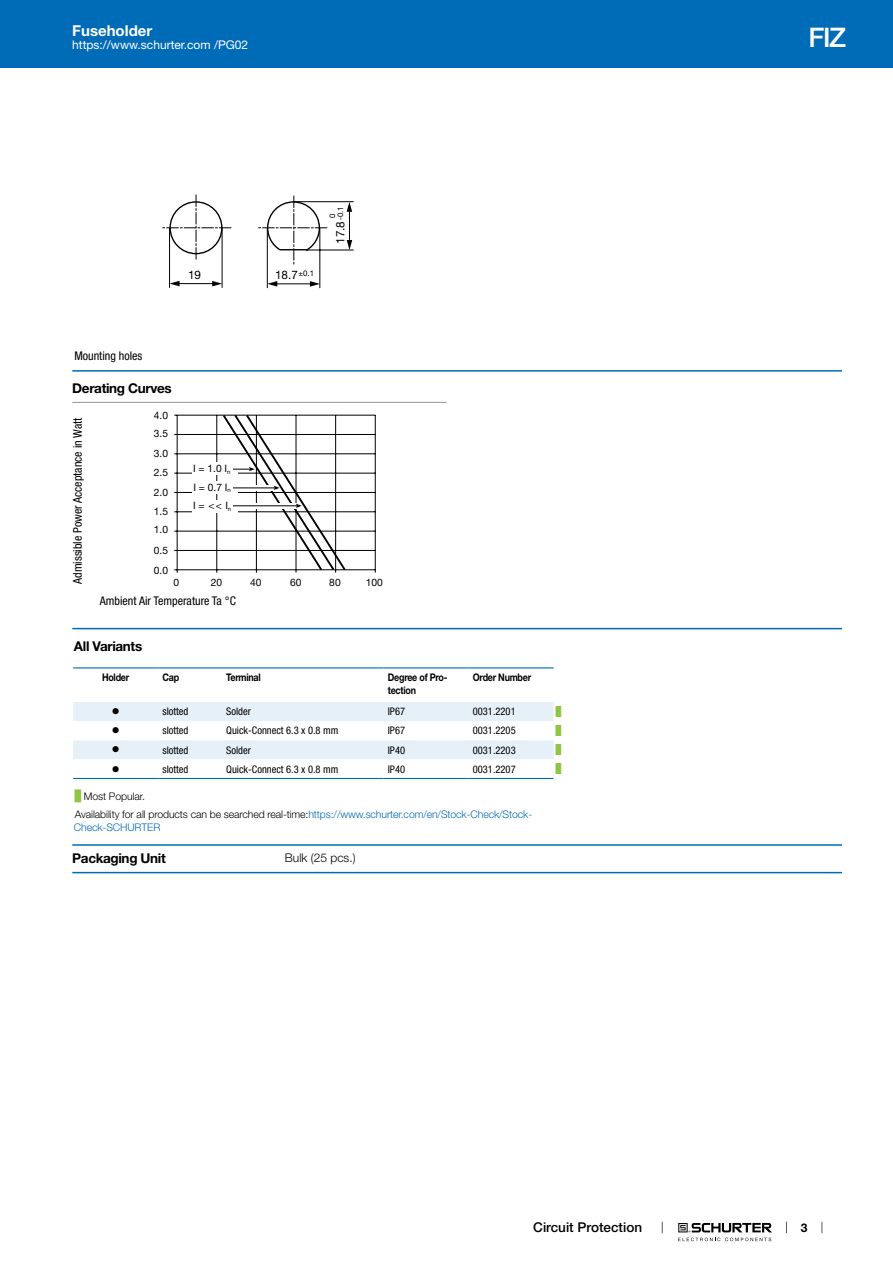
<style>
.page{position:relative;width:893px;height:1263px;background:#fff}
.page>*{position:absolute;margin:0;border:0;box-sizing:border-box;transform-origin:0 0}
.t1{font:500 27px "Helvetica Neue LT";color:#fff}
.t2{font:700 15px "Helvetica Neue LT";color:#fff}
.t3{font:700 13.5px "Helvetica Neue LT";letter-spacing:-.025em;color:#000}
.t4{font:500 13.5px "Helvetica Neue LT";color:#000}
.t5{font:condensed 12px "Helvetica Neue LT";color:#000}
.t6{font:12px "Helvetica Neue LT";color:#fff}
.t7{font:300 12px "Helvetica Neue LT";color:#000}
.t8{font:700 12px "Helvetica Neue LT";color:#000}
.t9{font:11.7px "Helvetica Neue LT";color:#000}
.t10{font:condensed 10.5px "Helvetica Neue LT";color:#000}
.t11{font:300 10.5px/18.5px "Helvetica Neue LT";letter-spacing:-.01em;color:#000}
.t12{font:700 10.5px/12.6px "Helvetica Neue LT";letter-spacing:-.025em;color:#000;scale:.85 1}
.t13{font:300 10.5px "Helvetica Neue LT";letter-spacing:-.01em;color:#006bb6}
.t14{font:10.5px "Wingdings";color:#000}
.t15{font:10.2px/19.6px "Helvetica Neue LT";color:#000}
.t16{font:9px "Arial Unicode MS";color:#8dc63f}
.t17{font:7.8px/7.8px "Helvetica Neue LT";color:#000}
.s1{font-family:"Arial Unicode MS";font-weight:400;color:#8dc63f}
.s2{color:#006bb6}
</style>
<div class="page">
<svg style="left:678px;top:1223px;width:94px;height:18px"></svg>
<div style="left:0;top:0;width:893px;height:68px;background:#006bb6"></div>
<svg style="left:162px;top:195px;width:165px;height:69px"></svg>
<hr style="left:176px;top:283px;width:39px;height:1px;background:#000">
<hr style="left:222px;top:228px;width:1px;height:59px;background:#000">
<hr style="left:169px;top:228px;width:1px;height:59px;background:#000">
<hr style="left:274px;top:284px;width:39px;height:1px;background:#000">
<hr style="left:320px;top:228px;width:1px;height:60px;background:#000">
<hr style="left:267px;top:228px;width:1px;height:60px;background:#000">
<hr style="left:349px;top:209px;width:1px;height:39px;background:#000">
<hr style="left:294px;top:201px;width:59px;height:1px;background:#000">
<hr style="left:306px;top:250px;width:47px;height:1px;background:#000">
<svg style="left:170px;top:281px;width:10px;height:5px"></svg>
<svg style="left:212px;top:281px;width:10px;height:5px"></svg>
<svg style="left:267px;top:281px;width:10px;height:6px"></svg>
<svg style="left:310px;top:281px;width:10px;height:6px"></svg>
<svg style="left:347px;top:240px;width:5px;height:10px"></svg>
<svg style="left:347px;top:202px;width:5px;height:10px"></svg>
<hr style="left:72px;top:370px;width:770px;height:2px;background:#006bb6">
<hr style="left:72px;top:402px;width:374px;height:1px;background:#939598">
<hr style="left:174px;top:415px;width:201px;height:1px;background:#000">
<hr style="left:174px;top:434px;width:201px;height:1px;background:#000">
<hr style="left:174px;top:454px;width:201px;height:1px;background:#000">
<hr style="left:174px;top:473px;width:201px;height:1px;background:#000">
<hr style="left:174px;top:492px;width:201px;height:1px;background:#000">
<hr style="left:174px;top:511px;width:201px;height:1px;background:#000">
<hr style="left:174px;top:531px;width:201px;height:1px;background:#000">
<hr style="left:174px;top:550px;width:201px;height:1px;background:#000">
<hr style="left:174px;top:569px;width:201px;height:1px;background:#000">
<hr style="left:177px;top:415px;width:1px;height:158px;background:#000">
<hr style="left:217px;top:415px;width:1px;height:158px;background:#000">
<hr style="left:256px;top:415px;width:1px;height:158px;background:#000">
<hr style="left:296px;top:415px;width:1px;height:158px;background:#000">
<hr style="left:335px;top:415px;width:1px;height:158px;background:#000">
<hr style="left:375px;top:415px;width:1px;height:158px;background:#000">
<div style="left:192px;top:500px;width:46px;height:13px;background:#fff"></div>
<div style="left:192px;top:481px;width:46px;height:13px;background:#fff"></div>
<div style="left:192px;top:462px;width:46px;height:13px;background:#fff"></div>
<svg style="left:221px;top:414px;width:126px;height:158px"></svg>
<hr style="left:72px;top:628px;width:770px;height:1px;background:#006bb6">
<svg style="left:73px;top:668px;width:481px;height:53px"></svg>
<svg style="left:73px;top:740px;width:481px;height:40px"></svg>
<hr style="left:73px;top:667px;width:85px;height:1px;background:#006bb6">
<hr style="left:158px;top:667px;width:64px;height:1px;background:#006bb6">
<hr style="left:222px;top:667px;width:162px;height:1px;background:#006bb6">
<hr style="left:384px;top:667px;width:85px;height:1px;background:#006bb6">
<hr style="left:469px;top:667px;width:85px;height:1px;background:#006bb6">
<hr style="left:73px;top:778px;width:85px;height:1px;background:#006bb6">
<hr style="left:158px;top:778px;width:64px;height:1px;background:#006bb6">
<hr style="left:222px;top:778px;width:162px;height:1px;background:#006bb6">
<hr style="left:384px;top:778px;width:85px;height:1px;background:#006bb6">
<hr style="left:469px;top:778px;width:85px;height:1px;background:#006bb6">
<hr style="left:72px;top:844px;width:770px;height:2px;background:#006bb6">
<hr style="left:72px;top:872px;width:770px;height:1px;background:#006bb6">
<h2 class="t2" style="left:72px;top:21px;width:81px">Fuseholder</h2>
<p class="t6" style="left:72px;top:38px;width:178px">https://www.schurter.com /PG02</p>
<p class="t9" style="left:188px;top:267px;width:15px">19</p>
<p class="t9" style="left:275px;top:268px;width:24px">18.7</p>
<p class="t17" style="left:299px;top:269px;width:17px">±0.1</p>
<p class="t17" style="left:328px;top:220px;width:15px;rotate:-90deg">0 -0.1</p>
<p class="t9" style="left:333px;top:244px;width:24px;rotate:-90deg">17.8</p>
<p class="t5" style="left:74px;top:349px;width:69px">Mounting holes</p>
<p class="t3" style="left:72px;top:380px;width:101px">Derating Curves</p>
<p class="t5" style="left:71px;top:584px;width:168px;rotate:-90deg">Admissible Power Acceptance in Watt</p>
<p class="t15" style="left:154px;top:406px;width:16px">4.0</p>
<p class="t15" style="left:154px;top:424px;width:16px">3.5</p>
<p class="t15" style="left:154px;top:443px;width:16px">3.0<br>2.5</p>
<p class="t15" style="left:193px;top:458px;width:39px">I = 1.0 I<sub>n</sub></p>
<p class="t15" style="left:193px;top:477px;width:39px">I = 0.7 I<sub>n</sub></p>
<p class="t15" style="left:154px;top:482px;width:16px">2.0</p>
<p class="t15" style="left:193px;top:496px;width:40px">I = &lt;&lt; I<sub>n</sub></p>
<p class="t15" style="left:154px;top:502px;width:16px;line-height:18.8px">1.5<br>1.0</p>
<p class="t15" style="left:154px;top:540px;width:16px">0.5<br>0.0</p>
<p class="t15" style="left:173px;top:573px;width:7px">0</p>
<p class="t15" style="left:211px;top:573px;width:13px">20</p>
<p class="t15" style="left:250px;top:573px;width:13px">40</p>
<p class="t15" style="left:290px;top:573px;width:13px">60</p>
<p class="t15" style="left:329px;top:573px;width:13px">80</p>
<p class="t15" style="left:366px;top:573px;width:19px">100</p>
<p class="t5" style="left:100px;top:594px;width:137px">Ambient Air Temperature Ta °C</p>
<p class="t3" style="left:74px;top:638px;width:70px">All Variants</p>
<p class="t12" style="left:102px;top:671px;width:34px">Holder</p>
<p class="t12" style="left:162px;top:671px;width:21px">Cap</p>
<p class="t12" style="left:226px;top:671px;width:42px">Terminal</p>
<p class="t12" style="left:388px;top:671px;width:72px">Degree of Pro&shy;tection</p>
<p class="t12" style="left:473px;top:671px;width:70px">Order Number</p>
<p class="t14" style="left:112px;top:706px;width:9px">●</p>
<p class="t10" style="left:162px;top:705px;width:28px">slotted</p>
<p class="t10" style="left:226px;top:705px;width:26px">Solder</p>
<p class="t10" style="left:388px;top:705px;width:19px">IP67</p>
<p class="t10" style="left:473px;top:705px;width:44px">0031.2201</p>
<p class="t16" style="left:556px;top:705px;width:7px">█</p>
<p class="t14" style="left:112px;top:725px;width:9px">●</p>
<p class="t10" style="left:162px;top:725px;width:28px">slotted</p>
<p class="t10" style="left:226px;top:725px;width:114px">Quick-Connect 6.3 x 0.8 mm</p>
<p class="t10" style="left:388px;top:725px;width:19px">IP67</p>
<p class="t10" style="left:473px;top:725px;width:44px">0031.2205</p>
<p class="t16" style="left:556px;top:724px;width:7px">█</p>
<p class="t14" style="left:112px;top:744px;width:9px">●</p>
<p class="t10" style="left:162px;top:744px;width:28px">slotted</p>
<p class="t10" style="left:226px;top:744px;width:26px">Solder</p>
<p class="t10" style="left:388px;top:744px;width:19px">IP40</p>
<p class="t10" style="left:473px;top:744px;width:44px">0031.2203</p>
<p class="t16" style="left:556px;top:743px;width:7px">█</p>
<p class="t14" style="left:112px;top:763px;width:9px">●</p>
<p class="t10" style="left:162px;top:763px;width:28px">slotted</p>
<p class="t10" style="left:226px;top:763px;width:114px">Quick-Connect 6.3 x 0.8 mm</p>
<p class="t10" style="left:388px;top:763px;width:19px">IP40</p>
<p class="t10" style="left:473px;top:763px;width:44px">0031.2207</p>
<p class="t16" style="left:556px;top:762px;width:7px">█</p>
<p class="t11" style="left:75px;top:786px;width:459px"><span class="s1">█</span> Most Popular.<br>Availability for all products can be searched real-time:<span class="s2">https://www.schurter.com/en/Stock-Check/Stock-</span></p>
<p class="t13" style="left:74px;top:820px;width:88px">Check-SCHURTER</p>
<p class="t3" style="left:72px;top:850px;width:95px">Packaging Unit</p>
<p class="t7" style="left:285px;top:850px;width:72px">Bulk (25 pcs.)</p>
<p class="t4" style="left:533px;top:1219px;width:110px">Circuit Protection</p>
<h1 class="t1" style="left:808px;top:21px;width:39px">FIZ</h1>
<p class="t8" style="left:801px;top:1220px;width:8px">3</p>
</div>
